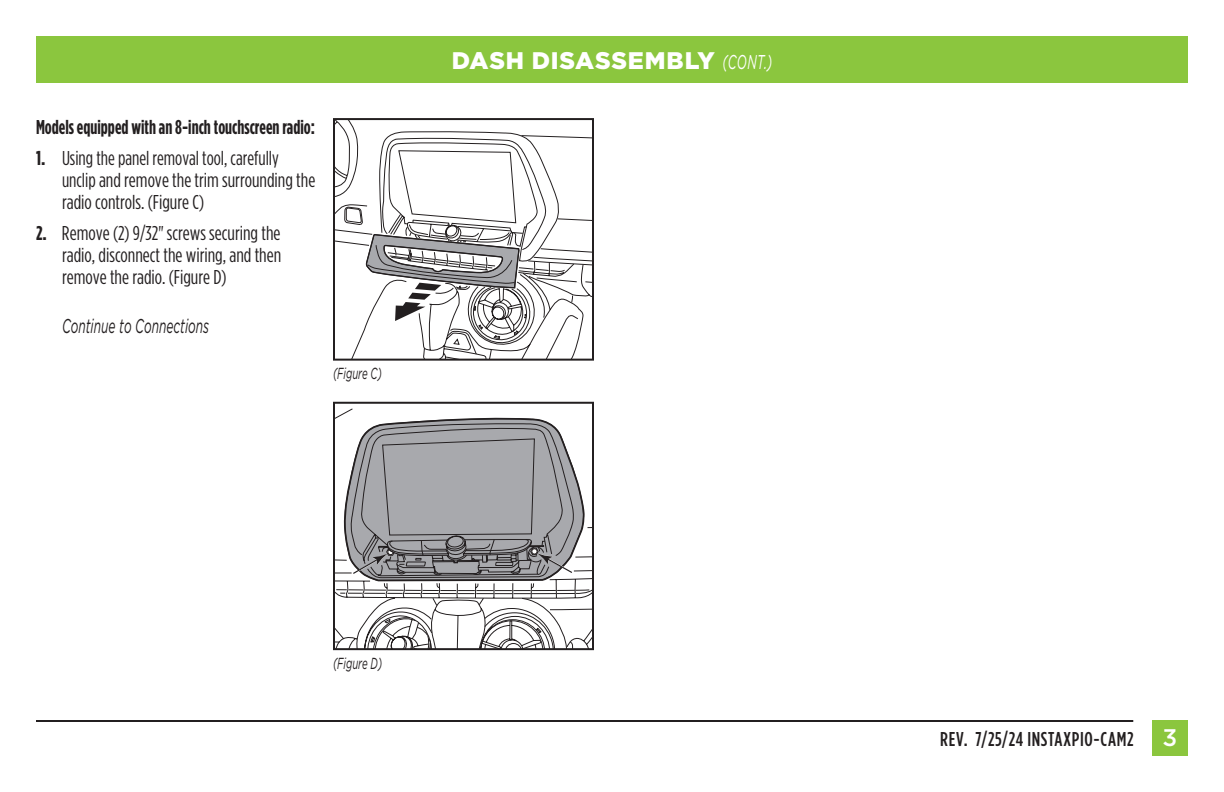
<style>
.page{position:relative;width:1224px;height:792px;background:#fff}
.page>*{position:absolute;margin:0;border:0;box-sizing:border-box;transform-origin:0 0}
.t1{font:900 24px "Gotham";letter-spacing:.03em;color:#fff}
.t2{font:20px/22px "Gotham Condensed";color:#231f20}
.t3{font:700 20px "Gotham Condensed";color:#231f20;scale:.92 1}
.t4{font:500 20px "Gotham Condensed";letter-spacing:.035em;color:#231f20}
.t5{font:italic 20px "Gotham";color:#231f20;scale:.6 1}
.t6{font:italic 16px "Gotham";color:#231f20;scale:.6 1}
.s1{font-weight:700}
.s2{font-weight:400;font-style:italic;font-size:20px}
.s3{font-family:"Gotham";font-size:24px;color:#fff}
</style>
<div class="page">
<div style="left:36px;top:36px;width:1152px;height:46px;background:#8bc63e"></div>
<div style="left:1152px;top:720px;width:36px;height:36px;background:#8bc63e"></div>
<hr style="left:36px;top:720px;width:1097px;height:2px;background:#231f20">
<svg style="left:336px;top:121px;width:255px;height:122px"></svg>
<svg style="left:379px;top:131px;width:181px;height:76px"></svg>
<svg style="left:340px;top:207px;width:251px;height:151px"></svg>
<div style="left:333px;top:118px;width:261px;height:243px;border:2px solid #231f20"></div>
<svg style="left:364px;top:608px;width:227px;height:39px"></svg>
<svg style="left:336px;top:418px;width:250px;height:225px"></svg>
<svg style="left:350px;top:423px;width:224px;height:153px;background:#9c9c9f"></svg>
<div style="left:333px;top:402px;width:261px;height:248px;border:2px solid #231f20"></div>
<p class="t3" style="left:36px;top:116px;width:305px">Models equipped with an 8-inch touchscreen radio:</p>
<p class="t2" style="left:62px;top:147px;width:255px;text-indent:-26px"><span class="s1">1.</span> Using the panel removal tool, carefully unclip and remove the trim surrounding the radio controls. (Figure C)</p>
<p class="t2" style="left:62px;top:222px;width:221px;text-align:justify;text-indent:-26px"><span class="s1">2.</span> Remove (2) 9/32" screws securing the radio, disconnect the wiring, and then remove the radio. (Figure D)</p>
<p class="t5" style="left:62px;top:315px;width:247px">Continue to Connections</p>
<p class="t6" style="left:333px;top:365px;width:83px">(Figure C)</p>
<p class="t1" style="left:452px;top:46px;width:322px">DASH DISASSEMBLY <span class="s2">(CONT.)</span></p>
<p class="t6" style="left:333px;top:655px;width:84px">(Figure D)</p>
<p class="t4" style="left:940px;top:728px;width:239px">REV. 7/25/24 INSTAXPIO-CAM2 <span class="s3">3</span></p>
</div>
